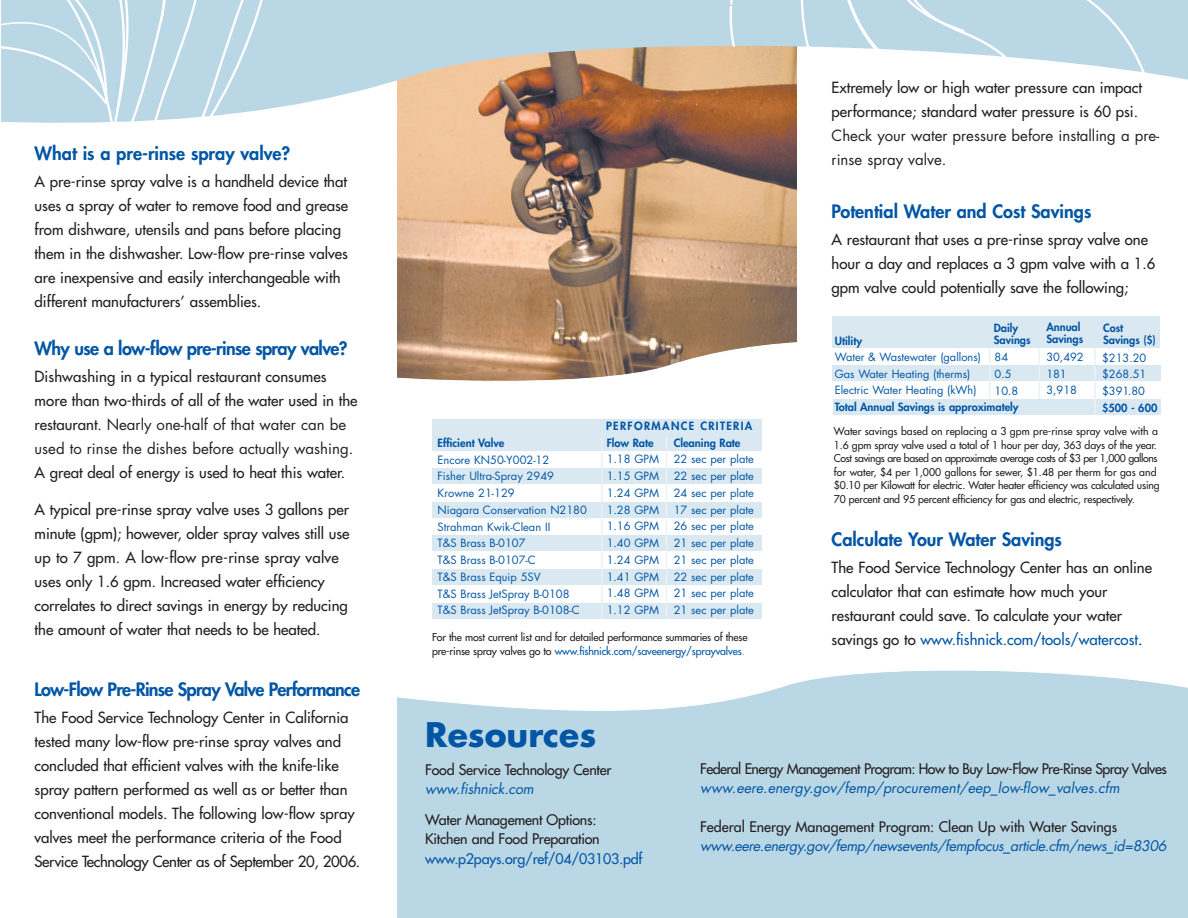
<style>
.page{position:relative;width:1188px;height:918px;background:#fff}
.page>*{position:absolute;margin:0;border:0;box-sizing:border-box;transform-origin:0 0}
.t1{font:700 33px "Futura";color:#0155a5}
.t2{font:800 18px "Futura";color:#0155a5}
.t3{font:800 18px "Futura";letter-spacing:-.04em;color:#0155a5}
.t4{font:800 18px "Futura";letter-spacing:-.035em;color:#0155a5}
.t5{font:15px/24px "Futura";color:#231f20}
.t6{font:15px/24px "Futura";color:#231f20}
.t7{font:14.25px/19.4px "Futura";letter-spacing:-.015em;color:#231f20}
.t8{font:italic 14.25px "Futura";letter-spacing:-.03em;color:#0155a5}
.t9{font:14.25px "Futura";letter-spacing:-.04em;color:#231f20}
.t10{font:italic 14.25px "Futura";color:#0155a5}
.t11{font:14.25px "Futura";letter-spacing:-.015em;color:#0155a5}
.t12{font:11.1px/16.8px "Futura";color:#0155a5;text-align:justify}
.t13{font:800 11.1px "Futura";color:#0155a5}
.t14{font:800 11.1px "Futura";letter-spacing:.12em;color:#0155a5}
.t15{font:10.95px/16.6px "Futura";color:#0155a5}
.t16{font:800 10.95px/12px "Futura";color:#0155a5}
.t17{font:10.65px/13.6px "Futura";letter-spacing:-.015em;color:#231f20}
.t18{font:10.5px/13.5px "Futura";letter-spacing:-.015em;color:#231f20}
.s1{font-style:inherit}
.s2{color:#0155a5}
.s3{color:#939598}
</style>
<div class="page">
<div style="left:432px;top:603px;width:329px;height:16px;background:#dae9f1"></div>
<div style="left:432px;top:569px;width:329px;height:16px;background:#dae9f1"></div>
<div style="left:432px;top:535px;width:330px;height:16px;background:#dae9f1"></div>
<img style="left:397px;top:131px;width:399px;height:210px">
<svg style="left:397px;top:341px;width:400px;height:41px"></svg>
<div style="left:397px;top:642px;width:791px;height:276px;background:#bad7e5"></div>
<svg style="left:397px;top:642px;width:791px;height:69px"></svg>
<div style="left:833px;top:399px;width:328px;height:15px;background:#dae9f1"></div>
<div style="left:832px;top:365px;width:329px;height:16px;background:#dae9f1"></div>
<div style="left:833px;top:317px;width:327px;height:31px;background:#dae9f1"></div>
<hr style="left:1039px;top:348px;width:1px;height:51px;background:#e9f2f6">
<hr style="left:989px;top:348px;width:1px;height:51px;background:#e9f2f6">
<hr style="left:1094px;top:347px;width:2px;height:68px;background:#e9f2f6">
<div style="left:432px;top:502px;width:329px;height:15px;background:#dae9f1"></div>
<div style="left:432px;top:468px;width:330px;height:16px;background:#dae9f1"></div>
<div style="left:432px;top:419px;width:330px;height:31px;background:#dae9f1"></div>
<hr style="left:666px;top:437px;width:1px;height:182px;background:#e9f2f6">
<hr style="left:601px;top:437px;width:2px;height:182px;background:#e9f2f6">
<svg style="left:294px;top:0;width:507px;height:131px;background:#c2b6a9"></svg>
<svg style="left:801px;top:0;width:387px;height:80px"></svg>
<svg style="left:729px;top:0;width:54px;height:49px;background:#bfd6e0"></svg>
<svg style="left:2px;top:0;width:292px;height:123px;background:#c1dbe7"></svg>
<p class="t2" style="left:35px;top:144px;width:257px">What is a pre-rinse spray valve?</p>
<p class="t5" style="left:35px;top:170px;width:315px">A pre-rinse spray valve is a handheld device that uses a spray of water to remove food and grease from dishware, utensils and pans before placing them in the dishwasher. Low-flow pre-rinse valves are inexpensive and easily interchangeable with different manufacturers’ assemblies.</p>
<p class="t4" style="left:35px;top:340px;width:315px">Why use a low-flow pre-rinse spray valve?</p>
<p class="t5" style="left:35px;top:366px;width:324px">Dishwashing in a typical restaurant consumes more than two-thirds of all of the water used in the restaurant. <span class="s1">Nearly one-half of that water can be used to rinse the dishes before actually washing.</span></p>
<p class="t5" style="left:35px;top:462px;width:312px">A great deal of energy is used to heat this water.</p>
<p class="t5" style="left:35px;top:498px;width:316px">A typical pre-rinse spray valve uses 3 gallons per minute (gpm); however, older spray valves still use up to 7 gpm. A low-flow pre-rinse spray valve uses only 1.6 gpm. Increased water efficiency correlates to direct savings in energy by reducing the amount of water that needs to be heated.</p>
<p class="t3" style="left:35px;top:680px;width:327px">Low-Flow Pre-Rinse Spray Valve Performance</p>
<p class="t5" style="left:35px;top:706px;width:327px">The Food Service Technology Center in California tested many low-flow pre-rinse spray valves and concluded that efficient valves with the knife-like spray pattern performed as well as or better than conventional models. The following low-flow spray valves meet the performance criteria of the Food Service Technology Center as of September 20, 2006.</p>
<p class="t5" style="left:832px;top:76px;width:312px">Extremely low or high water pressure can impact performance; standard water pressure is 60 psi.</p>
<p class="t6" style="left:832px;top:125px;width:329px">Check your water pressure before installing a pre&shy;rinse spray valve.</p>
<p class="t2" style="left:832px;top:203px;width:261px">Potential Water and Cost Savings</p>
<p class="t5" style="left:832px;top:229px;width:326px">A restaurant that uses a pre-rinse spray valve one hour a day and replaces a 3 gpm valve with a 1.6 gpm valve could potentially save the following;</p>
<p class="t13" style="left:438px;top:438px;width:68px">Efficient Valve</p>
<p class="t12" style="left:438px;top:452px;width:151px;text-align:left">Encore KN50-Y002-12<br>Fisher Ultra-Spray 2949<br>Krowne 21-129<br>Niagara Conservation N2180<br>Strahman Kwik-Clean II<br>T&amp;S Brass B-0107<br>T&amp;S Brass B-0107-C<br>T&amp;S Brass Equip 5SV<br>T&amp;S Brass JetSpray B-0108<br>T&amp;S Brass JetSpray B-0108-C</p>
<p class="t14" style="left:606px;top:421px;width:148px">PERFORMANCE CRITERIA</p>
<p class="t13" style="left:607px;top:437px;width:49px">Flow Rate</p>
<p class="t12" style="left:607px;top:452px;width:54px">1.18 GPM 1.15 GPM 1.24 GPM 1.28 GPM 1.16 GPM 1.40 GPM 1.24 GPM 1.41 GPM 1.48 GPM 1.12 GPM</p>
<p class="t13" style="left:674px;top:437px;width:68px">Cleaning Rate</p>
<p class="t12" style="left:674px;top:452px;width:82px">22 sec per plate 22 sec per plate 24 sec per plate 17 sec per plate 26 sec per plate 21 sec per plate 21 sec per plate 22 sec per plate 21 sec per plate 21 sec per plate</p>
<p class="t17" style="left:432px;top:631px;width:317px">For the most current list and for detailed performance summaries of these pre-rinse spray valves go to <span class="s2">www.fishnick.com/saveenergy/sprayvalves</span><span class="s3">.</span></p>
<p class="t16" style="left:994px;top:323px;width:38px">Daily<br>Savings</p>
<p class="t16" style="left:1046px;top:322px;width:38px">Annual<br>Savings</p>
<p class="t16" style="left:1103px;top:323px;width:54px">Cost<br>Savings ($)</p>
<p class="t16" style="left:835px;top:335px;width:29px">Utility</p>
<p class="t15" style="left:835px;top:350px;width:148px">Water &amp; Wastewater (gallons)<br>Gas Water Heating (therms)<br>Electric Water Heating (kWh)</p>
<p class="t16" style="left:835px;top:402px;width:185px">Total Annual Savings is approximately</p>
<p class="t15" style="left:995px;top:350px;width:25px">84<br>0.5<br>10.8</p>
<p class="t15" style="left:1046px;top:350px;width:39px">30,492<br>181<br>3,918</p>
<p class="t15" style="left:1102px;top:350px;width:46px;text-align:justify">$213.20 $268.51 $391.80</p>
<p class="t16" style="left:1102px;top:402px;width:57px">$500 - 600</p>
<p class="t18" style="left:834px;top:425px;width:327px">Water savings based on replacing a 3 gpm pre-rinse spray valve with a 1.6 gpm spray valve used a total of 1 hour per day, 363 days of the year.<br>Cost savings are based on approximate average costs of $3 per 1,000 gallons for water, $4 per 1,000 gallons for sewer, $1.48 per therm for gas and $0.10 per Kilowatt for electric. Water heater efficiency was calculated using 70 percent and 95 percent efficiency for gas and electric, respectively.</p>
<p class="t2" style="left:832px;top:531px;width:232px">Calculate Your Water Savings</p>
<p class="t5" style="left:832px;top:557px;width:322px">The Food Service Technology Center has an online calculator that can estimate how much your restaurant could save. To calculate your water savings go to <span class="s2">www.fishnick.com/tools/watercost</span>.</p>
<h1 class="t1" style="left:425px;top:719px;width:173px">Resources</h1>
<p class="t7" style="left:425px;top:761px;width:188px">Food Service Technology Center</p>
<p class="t8" style="left:425px;top:782px;width:110px">www.fishnick.com</p>
<p class="t7" style="left:425px;top:811px;width:176px">Water Management Options:<br>Kitchen and Food Preparation</p>
<p class="t11" style="left:425px;top:851px;width:219px">www.p2pays.org/ref/04/03103.pdf</p>
<p class="t9" style="left:700px;top:762px;width:468px">Federal Energy Management Program: How to Buy Low-Flow Pre-Rinse Spray Valves</p>
<p class="t10" style="left:700px;top:781px;width:421px">www.eere.energy.gov/femp/procurement/eep_low-flow_valves.cfm</p>
<p class="t7" style="left:700px;top:818px;width:418px">Federal Energy Management Program: Clean Up with Water Savings</p>
<p class="t8" style="left:700px;top:839px;width:468px">www.eere.energy.gov/femp/newsevents/fempfocus_article.cfm/news_id=8306</p>
</div>
